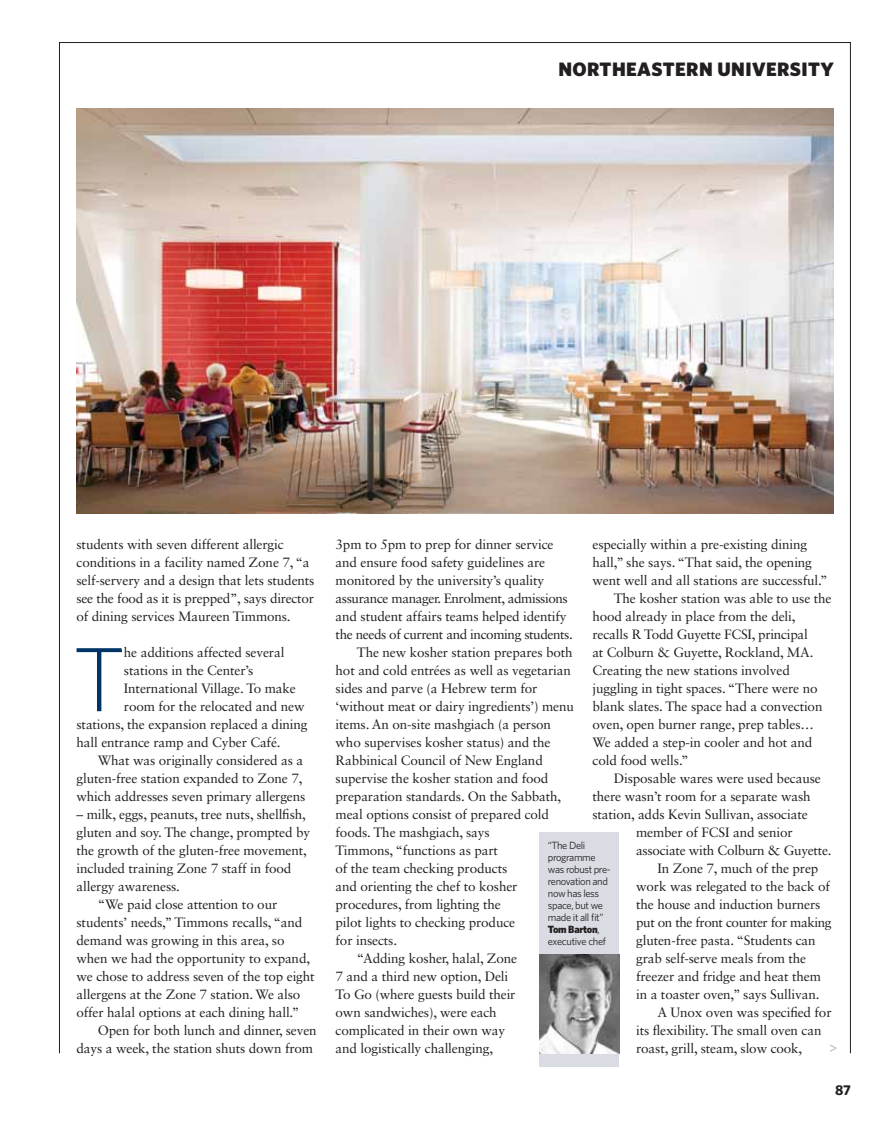
<style>
.page{position:relative;width:893px;height:1127px;background:#fff}
.page>*{position:absolute;margin:0;border:0;box-sizing:border-box;transform-origin:0 0}
.t1{font:300 91.35px "Whitney";color:#003465}
.t2{font:900 19.5px "Whitney";letter-spacing:.02em;color:#231f20}
.t3{font:700 14.25px "Whitney";color:#231f20}
.t4{font:14.25px "Whitney";color:#a8a8a0}
.t5{font:13.5px/18px "Sabon LT Std";letter-spacing:-.01em;color:#231f20}
.t6{font:13.5px "Sabon LT Std";letter-spacing:-.03em;color:#231f20}
.t7{font:10.5px/12px "Whitney";letter-spacing:-.035em;color:#231f20}
.s1{font-weight:900}
</style>
<div class="page">
<img style="left:77px;top:108px;width:756px;height:405px">
<div style="left:539px;top:832px;width:80px;height:234px;background:#dadce3"></div>
<img style="left:539px;top:954px;width:80px;height:100px">
<h2 class="t2" style="left:558px;top:61px;width:277px">NORTHEASTERN UNIVERSITY</h2>
<p class="t5" style="left:77px;top:536px;width:239px">students with seven different allergic conditions in a facility named Zone 7, “a self-servery and a design that lets students see the food as it is prepped”, says director of dining services Maureen Timmons.</p>
<h1 class="t1" style="left:73px;top:645px;width:53px">T</h1>
<p class="t5" style="left:124px;top:644px;width:162px">he additions affected several</p>
<p class="t5" style="left:124px;top:662px;width:131px">stations in the Center’s</p>
<p class="t5" style="left:124px;top:680px;width:174px">International Village. To make</p>
<p class="t5" style="left:124px;top:698px;width:182px">room for the relocated and new</p>
<p class="t5" style="left:77px;top:716px;width:233px">stations, the expansion replaced a dining</p>
<p class="t5" style="left:77px;top:734px;width:206px">hall entrance ramp and Cyber Café.</p>
<p class="t5" style="left:98px;top:752px;width:207px">What was originally considered as a</p>
<p class="t5" style="left:77px;top:770px;width:227px">gluten-free station expanded to Zone 7,</p>
<p class="t5" style="left:77px;top:788px;width:230px">which addresses seven primary allergens</p>
<p class="t5" style="left:77px;top:806px;width:231px">– milk, eggs, peanuts, tree nuts, shellfish,</p>
<p class="t5" style="left:77px;top:824px;width:235px">gluten and soy. The change, prompted by</p>
<p class="t5" style="left:77px;top:842px;width:232px">the growth of the gluten-free movement,</p>
<p class="t5" style="left:77px;top:860px;width:216px">included training Zone 7 staff in food</p>
<p class="t5" style="left:77px;top:878px;width:105px">allergy awareness.</p>
<p class="t5" style="left:98px;top:896px;width:181px">“We paid close attention to our</p>
<p class="t5" style="left:77px;top:914px;width:227px">students’ needs,” Timmons recalls, “and</p>
<p class="t5" style="left:77px;top:932px;width:209px">demand was growing in this area, so</p>
<p class="t5" style="left:77px;top:950px;width:235px">when we had the opportunity to expand,</p>
<p class="t5" style="left:77px;top:968px;width:240px">we chose to address seven of the top eight</p>
<p class="t5" style="left:77px;top:986px;width:225px">allergens at the Zone 7 station. We also</p>
<p class="t5" style="left:77px;top:1004px;width:224px">offer halal options at each dining hall.”</p>
<p class="t5" style="left:98px;top:1022px;width:220px">Open for both lunch and dinner, seven</p>
<p class="t5" style="left:77px;top:1040px;width:238px">days a week, the station shuts down from</p>
<p class="t5" style="left:336px;top:536px;width:219px">3pm to 5pm to prep for dinner service</p>
<p class="t5" style="left:336px;top:554px;width:211px">and ensure food safety guidelines are</p>
<p class="t5" style="left:336px;top:572px;width:210px">monitored by the university’s quality</p>
<p class="t6" style="left:336px;top:592px;width:234px">assurance manager. Enrolment, admissions</p>
<p class="t5" style="left:336px;top:608px;width:232px">and student affairs teams helped identify</p>
<p class="t6" style="left:336px;top:628px;width:239px">the needs of current and incoming students.</p>
<p class="t5" style="left:357px;top:644px;width:217px">The new kosher station prepares both</p>
<p class="t5" style="left:336px;top:662px;width:237px">hot and cold entrées as well as vegetarian</p>
<p class="t5" style="left:336px;top:680px;width:203px">sides and parve (a Hebrew term for</p>
<p class="t5" style="left:336px;top:698px;width:240px">‘without meat or dairy ingredients’) menu</p>
<p class="t5" style="left:336px;top:716px;width:217px">items. An on-site mashgiach (a person</p>
<p class="t5" style="left:336px;top:734px;width:216px">who supervises kosher status) and the</p>
<p class="t5" style="left:336px;top:752px;width:209px">Rabbinical Council of New England</p>
<p class="t5" style="left:336px;top:770px;width:214px">supervise the kosher station and food</p>
<p class="t5" style="left:336px;top:788px;width:227px">preparation standards. On the Sabbath,</p>
<p class="t5" style="left:336px;top:806px;width:215px">meal options consist of prepared cold</p>
<p class="t5" style="left:336px;top:824px;width:156px">foods. The mashgiach, says</p>
<p class="t5" style="left:336px;top:842px;width:164px">Timmons, “functions as part</p>
<p class="t5" style="left:336px;top:860px;width:173px">of the team checking products</p>
<p class="t5" style="left:336px;top:878px;width:183px">and orienting the chef to kosher</p>
<p class="t5" style="left:336px;top:896px;width:167px">procedures, from lighting the</p>
<p class="t5" style="left:336px;top:914px;width:181px">pilot lights to checking produce</p>
<p class="t5" style="left:336px;top:932px;width:63px">for insects.</p>
<p class="t5" style="left:357px;top:950px;width:162px">“Adding kosher, halal, Zone</p>
<p class="t5" style="left:336px;top:968px;width:174px">7 and a third new option, Deli</p>
<p class="t5" style="left:336px;top:986px;width:181px">To Go (where guests build their</p>
<p class="t5" style="left:336px;top:1004px;width:163px">own sandwiches), were each</p>
<p class="t5" style="left:336px;top:1022px;width:171px">complicated in their own way</p>
<p class="t5" style="left:336px;top:1040px;width:159px">and logistically challenging,</p>
<p class="t5" style="left:592px;top:536px;width:216px">especially within a pre-existing dining</p>
<p class="t5" style="left:592px;top:554px;width:221px">hall,” she says. “That said, the opening</p>
<p class="t5" style="left:592px;top:572px;width:237px">went well and all stations are successful.”</p>
<p class="t5" style="left:614px;top:590px;width:219px">The kosher station was able to use the</p>
<p class="t5" style="left:592px;top:608px;width:205px">hood already in place from the deli,</p>
<p class="t5" style="left:592px;top:626px;width:217px">recalls R Todd Guyette FCSI, principal</p>
<p class="t5" style="left:592px;top:644px;width:223px">at Colburn &amp; Guyette, Rockland, MA.</p>
<p class="t5" style="left:592px;top:662px;width:199px">Creating the new stations involved</p>
<p class="t5" style="left:592px;top:680px;width:227px">juggling in tight spaces. “There were no</p>
<p class="t5" style="left:592px;top:698px;width:232px">blank slates. The space had a convection</p>
<p class="t5" style="left:592px;top:716px;width:223px">oven, open burner range, prep tables…</p>
<p class="t5" style="left:592px;top:734px;width:221px">We added a step-in cooler and hot and</p>
<p class="t5" style="left:592px;top:752px;width:98px">cold food wells.”</p>
<p class="t5" style="left:614px;top:770px;width:209px">Disposable wares were used because</p>
<p class="t5" style="left:592px;top:788px;width:220px">there wasn’t room for a separate wash</p>
<p class="t5" style="left:592px;top:806px;width:217px">station, adds Kevin Sullivan, associate</p>
<p class="t5" style="left:636px;top:824px;width:158px">member of FCSI and senior</p>
<p class="t5" style="left:636px;top:842px;width:197px">associate with Colburn &amp; Guyette.</p>
<p class="t5" style="left:657px;top:860px;width:163px">In Zone 7, much of the prep</p>
<p class="t5" style="left:636px;top:878px;width:195px">work was relegated to the back of</p>
<p class="t5" style="left:636px;top:896px;width:186px">the house and induction burners</p>
<p class="t6" style="left:636px;top:916px;width:197px">put on the front counter for making</p>
<p class="t5" style="left:636px;top:932px;width:181px">gluten-free pasta. “Students can</p>
<p class="t5" style="left:636px;top:950px;width:172px">grab self-serve meals from the</p>
<p class="t5" style="left:636px;top:968px;width:186px">freezer and fridge and heat them</p>
<p class="t5" style="left:636px;top:986px;width:185px">in a toaster oven,” says Sullivan.</p>
<p class="t5" style="left:657px;top:1004px;width:176px">A Unox oven was specified for</p>
<p class="t5" style="left:636px;top:1022px;width:187px">its flexibility. The small oven can</p>
<p class="t5" style="left:636px;top:1040px;width:168px">roast, grill, steam, slow cook,</p>
<p class="t7" style="left:548px;top:841px;width:64px">“The Deli programme was robust pre&shy;renovation and now has less space, but we made it all fit”<br><span class="s1">Tom Barton</span>, executive chef</p>
<p class="t4" style="left:829px;top:1043px;width:10px">&gt;</p>
<p class="t3" style="left:835px;top:1084px;width:17px">87</p>
</div>
